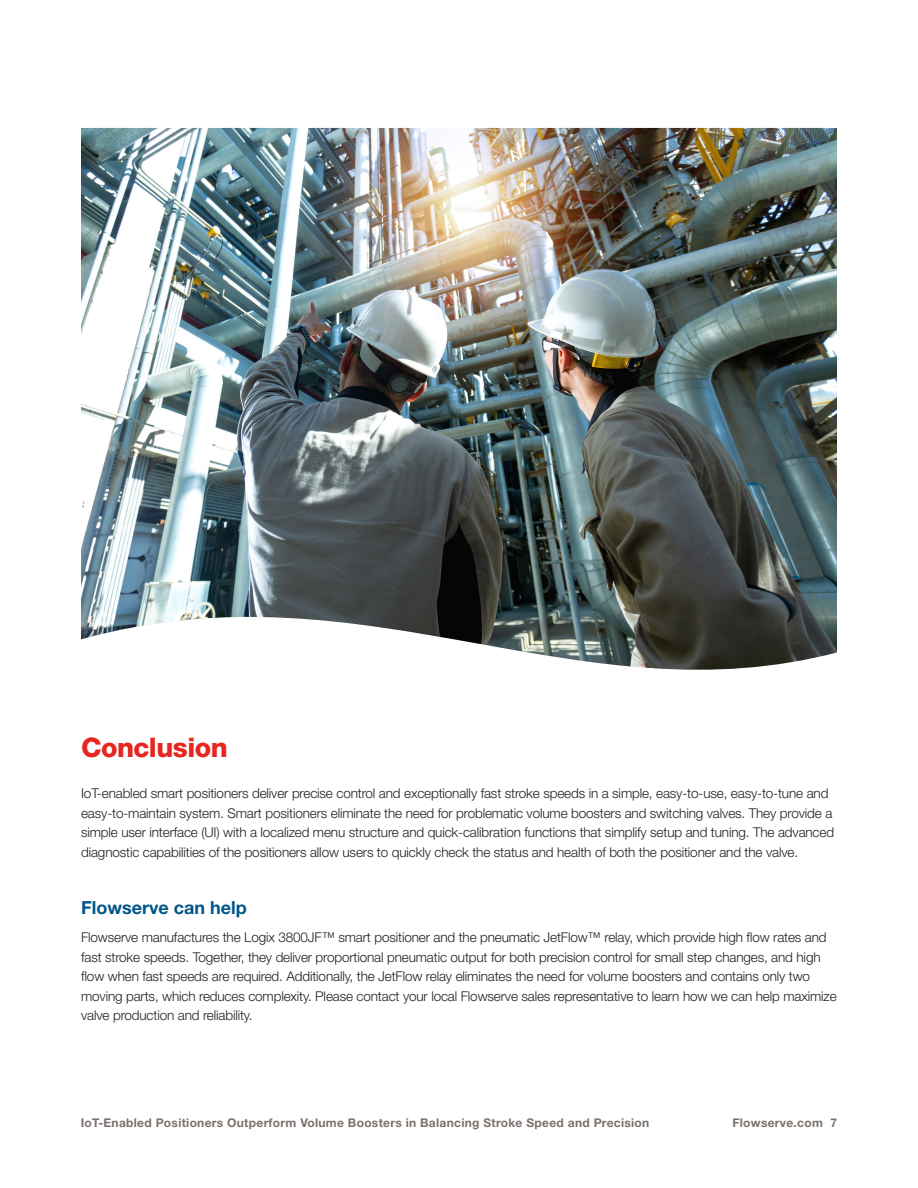
<style>
.page{position:relative;width:918px;height:1188px;background:#fff}
.page>*{position:absolute;margin:0;border:0;box-sizing:border-box;transform-origin:0 0}
.Headline_Level_1__re{font:800 27px "Helvetica Neue LT Std";letter-spacing:-.02em;color:#e72621}
.Subhead_Level_1__blu{font:700 18px "Helvetica Neue LT Std";color:#00568a}
.Body_copy{font:300 13.5px/19.5px "Helvetica Neue LT Std";letter-spacing:-.01em;color:#231f20}
.t1{font:700 12px "Helvetica Neue LT Std";letter-spacing:.025em;color:#79716c}
</style>
<div class="page">
<img style="left:81px;top:128px;width:756px;height:542px">
<p class="Headline_Level_1__re" style="left:81px;top:732px;width:148px">Conclusion</p>
<p class="Body_copy" style="left:81px;top:783px;width:755px">IoT-enabled smart positioners deliver precise control and exceptionally fast stroke speeds in a simple, easy-to-use, easy-to-tune and easy-to-maintain system. Smart positioners eliminate the need for problematic volume boosters and switching valves. They provide a simple user interface (UI) with a localized menu structure and quick-calibration functions that simplify setup and tuning. The advanced diagnostic capabilities of the positioners allow users to quickly check the status and health of both the positioner and the valve.</p>
<p class="Subhead_Level_1__blu" style="left:81px;top:897px;width:167px">Flowserve can help</p>
<p class="Body_copy" style="left:81px;top:928px;width:757px">Flowserve manufactures the Logix 3800JF™ smart positioner and the pneumatic JetFlow™ relay, which provide high flow rates and fast stroke speeds. Together, they deliver proportional pneumatic output for both precision control for small step changes, and high flow when fast speeds are required. Additionally, the JetFlow relay eliminates the need for volume boosters and contains only two moving parts, which reduces complexity. Please contact your local Flowserve sales representative to learn how we can help maximize valve production and reliability.</p>
<p class="t1" style="left:81px;top:1115px;width:570px">IoT-Enabled Positioners Outperform Volume Boosters in Balancing Stroke Speed and Precision</p>
<p class="t1" style="left:733px;top:1115px;width:106px">Flowserve.com 7</p>
</div>
